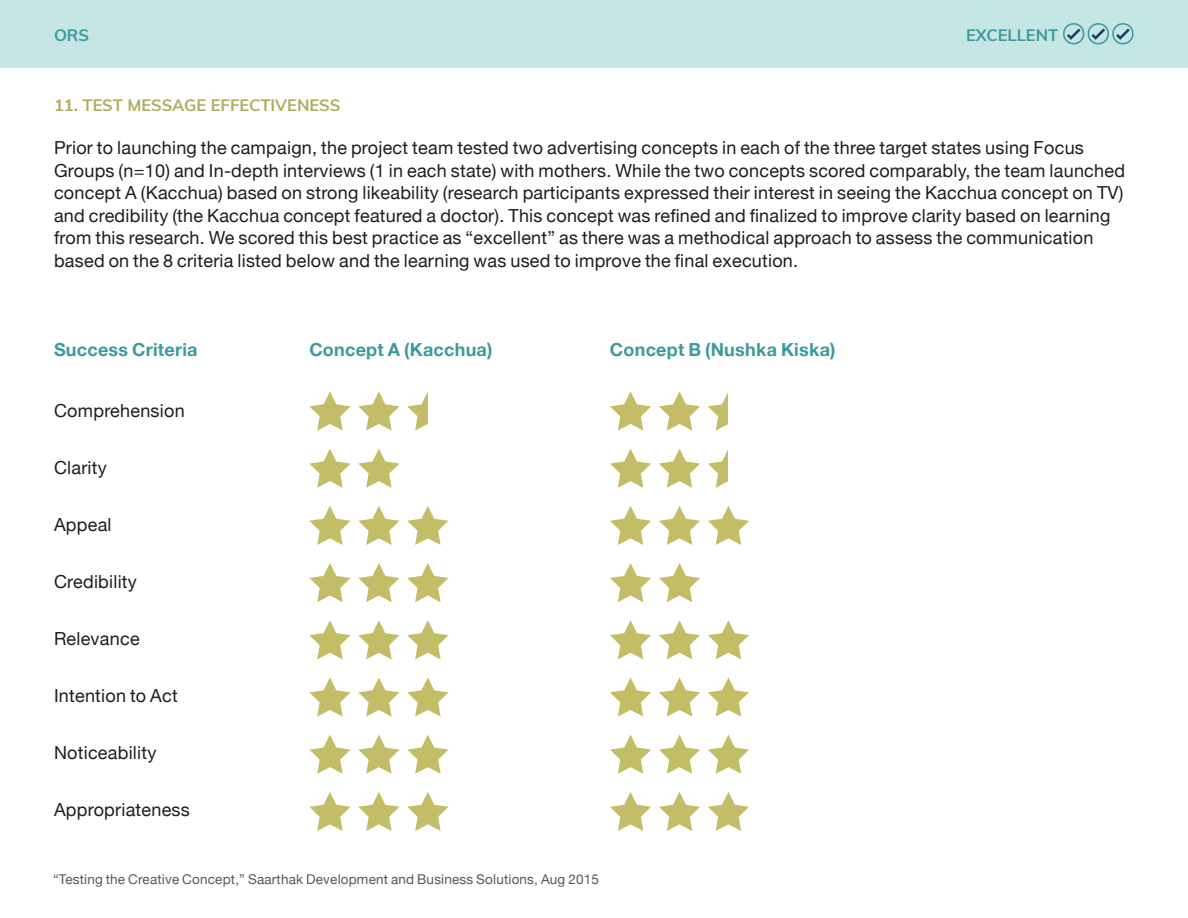
<style>
.page{position:relative;width:1188px;height:918px;background:#fff}
.page>*{position:absolute;margin:0;border:0;box-sizing:border-box;transform-origin:0 0}
.body{font:18px/22.5px "Helvetica Neue";letter-spacing:.015em;color:#201d1e}
.body-2{font:700 18px "Helvetica Neue";letter-spacing:.015em;color:#3b9a9e}
.best_practice_header{font:700 16.5px "Muli";color:#b0ac5d}
.t1{font:700 16.5px "Muli";color:#3b9a9e}
.citation{font:13.5px "Helvetica Neue";letter-spacing:.015em;color:#57585a}
</style>
<div class="page">
<div style="left:0;top:0;width:1188px;height:68px;background:#c6e6e5"></div>
<svg style="left:1063px;top:23px;width:71px;height:22px"></svg>
<svg style="left:309px;top:391px;width:42px;height:40px"></svg>
<svg style="left:358px;top:391px;width:41px;height:40px"></svg>
<svg style="left:407px;top:391px;width:21px;height:40px"></svg>
<svg style="left:309px;top:449px;width:42px;height:39px"></svg>
<svg style="left:358px;top:449px;width:41px;height:39px"></svg>
<svg style="left:309px;top:506px;width:42px;height:39px"></svg>
<svg style="left:358px;top:506px;width:41px;height:39px"></svg>
<svg style="left:407px;top:506px;width:41px;height:39px"></svg>
<svg style="left:309px;top:563px;width:42px;height:39px"></svg>
<svg style="left:358px;top:563px;width:41px;height:39px"></svg>
<svg style="left:407px;top:563px;width:41px;height:39px"></svg>
<svg style="left:309px;top:620px;width:42px;height:39px"></svg>
<svg style="left:358px;top:620px;width:41px;height:39px"></svg>
<svg style="left:407px;top:620px;width:41px;height:39px"></svg>
<svg style="left:309px;top:677px;width:42px;height:40px"></svg>
<svg style="left:358px;top:677px;width:41px;height:40px"></svg>
<svg style="left:407px;top:677px;width:41px;height:40px"></svg>
<svg style="left:309px;top:735px;width:42px;height:39px"></svg>
<svg style="left:358px;top:735px;width:41px;height:39px"></svg>
<svg style="left:407px;top:735px;width:41px;height:39px"></svg>
<svg style="left:309px;top:792px;width:42px;height:39px"></svg>
<svg style="left:358px;top:792px;width:41px;height:39px"></svg>
<svg style="left:407px;top:792px;width:41px;height:39px"></svg>
<svg style="left:610px;top:391px;width:41px;height:40px"></svg>
<svg style="left:659px;top:391px;width:41px;height:40px"></svg>
<svg style="left:708px;top:392px;width:20px;height:39px"></svg>
<svg style="left:610px;top:449px;width:41px;height:39px"></svg>
<svg style="left:659px;top:449px;width:41px;height:39px"></svg>
<svg style="left:708px;top:450px;width:20px;height:38px"></svg>
<svg style="left:610px;top:506px;width:41px;height:39px"></svg>
<svg style="left:659px;top:506px;width:41px;height:39px"></svg>
<svg style="left:708px;top:506px;width:41px;height:39px"></svg>
<svg style="left:610px;top:563px;width:41px;height:39px"></svg>
<svg style="left:659px;top:563px;width:41px;height:39px"></svg>
<svg style="left:610px;top:620px;width:41px;height:39px"></svg>
<svg style="left:659px;top:620px;width:41px;height:39px"></svg>
<svg style="left:708px;top:620px;width:41px;height:39px"></svg>
<svg style="left:610px;top:677px;width:41px;height:40px"></svg>
<svg style="left:659px;top:677px;width:41px;height:40px"></svg>
<svg style="left:708px;top:677px;width:41px;height:40px"></svg>
<svg style="left:610px;top:735px;width:41px;height:39px"></svg>
<svg style="left:659px;top:735px;width:41px;height:39px"></svg>
<svg style="left:708px;top:735px;width:41px;height:39px"></svg>
<svg style="left:610px;top:792px;width:41px;height:39px"></svg>
<svg style="left:659px;top:792px;width:41px;height:39px"></svg>
<svg style="left:708px;top:792px;width:41px;height:39px"></svg>
<p class="t1" style="left:54px;top:23px;width:37px">ORS</p>
<p class="t1" style="left:966px;top:23px;width:94px">EXCELLENT</p>
<p class="best_practice_header" style="left:54px;top:93px;width:288px">11. TEST MESSAGE EFFECTIVENESS</p>
<p class="body" style="left:54px;top:138px;width:1073px">Prior to launching the campaign, the project team tested two advertising concepts in each of the three target states using Focus Groups (n=10) and In-depth interviews (1 in each state) with mothers. While the two concepts scored comparably, the team launched concept A (Kacchua) based on strong likeability (research participants expressed their interest in seeing the Kacchua concept on TV) and credibility (the Kacchua concept featured a doctor). This concept was refined and finalized to improve clarity based on learning from this research. We scored this best practice as “excellent” as there was a methodical approach to assess the communication based on the 8 criteria listed below and the learning was used to improve the final execution.</p>
<p class="body-2" style="left:54px;top:335px;width:145px">Success Criteria</p>
<p class="body" style="left:54px;top:401px;width:132px">Comprehension</p>
<p class="body" style="left:54px;top:458px;width:54px">Clarity</p>
<p class="body" style="left:54px;top:515px;width:59px">Appeal</p>
<p class="body" style="left:54px;top:572px;width:84px">Credibility</p>
<p class="body" style="left:54px;top:629px;width:87px">Relevance</p>
<p class="body" style="left:54px;top:686px;width:125px">Intention to Act</p>
<p class="body" style="left:54px;top:743px;width:104px">Noticeability</p>
<p class="body" style="left:54px;top:800px;width:137px">Appropriateness</p>
<p class="body-2" style="left:309px;top:335px;width:185px">Concept A (Kacchua)</p>
<p class="body-2" style="left:610px;top:335px;width:227px">Concept B (Nushka Kiska)</p>
<p class="citation" style="left:53px;top:870px;width:547px">“Testing the Creative Concept,” Saarthak Development and Business Solutions, Aug 2015</p>
</div>
